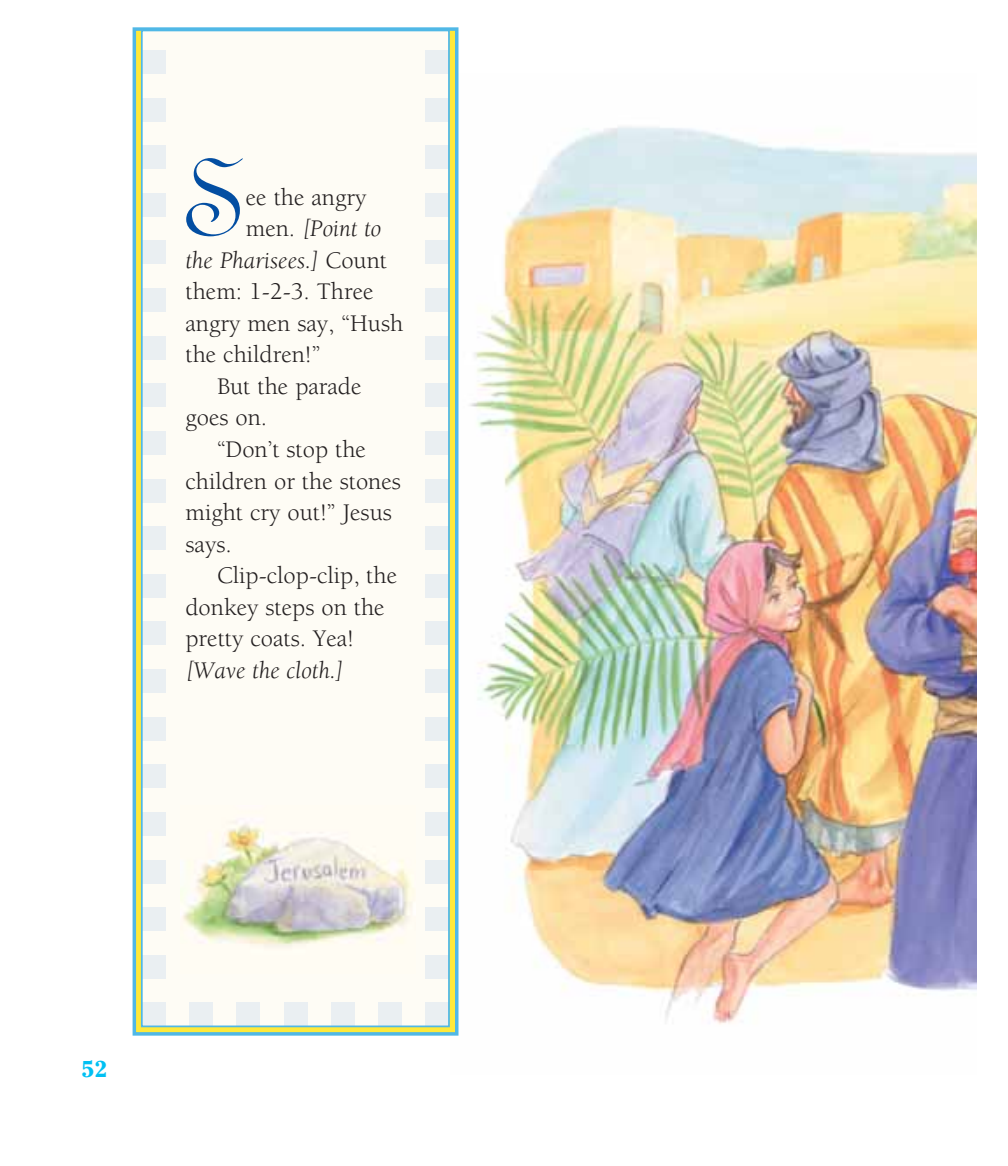
<style>
.page{position:relative;width:1008px;height:1166px;background:#fff}
.page>*{position:absolute;margin:0;border:0;box-sizing:border-box;transform-origin:0 0}
.t1{font:123.2px "Linoscript";color:#034ea2}
.t2{font:24.5px "Berkeley";color:#231f20}
.t3{font:italic 24.5px "Berkeley";color:#231f20}
.t4{font:700 22.75px "Cheltenham";color:#00c0f3}
.s1{font-style:normal}
</style>
<div class="page">
<img style="left:450px;top:74px;width:527px;height:962px">
<svg style="left:138px;top:32px;width:315px;height:998px;fill:#ffe93a"></svg>
<div style="left:133px;top:27px;width:325px;height:1008px;border:4px solid #50b8e6"></div>
<div style="left:142px;top:30px;width:307px;height:996px;background:#fefcf5"></div>
<div style="left:142px;top:1002px;width:24px;height:23px;background:#eaeff2"></div>
<div style="left:142px;top:954px;width:24px;height:24px;background:#eaeff2"></div>
<div style="left:142px;top:907px;width:24px;height:23px;background:#eaeff2"></div>
<div style="left:142px;top:859px;width:24px;height:24px;background:#eaeff2"></div>
<div style="left:142px;top:812px;width:24px;height:23px;background:#eaeff2"></div>
<div style="left:142px;top:764px;width:24px;height:24px;background:#eaeff2"></div>
<div style="left:142px;top:717px;width:24px;height:23px;background:#eaeff2"></div>
<div style="left:142px;top:669px;width:24px;height:24px;background:#eaeff2"></div>
<div style="left:142px;top:621px;width:24px;height:24px;background:#eaeff2"></div>
<div style="left:142px;top:574px;width:24px;height:23px;background:#eaeff2"></div>
<div style="left:142px;top:526px;width:24px;height:24px;background:#eaeff2"></div>
<div style="left:142px;top:479px;width:24px;height:23px;background:#eaeff2"></div>
<div style="left:142px;top:431px;width:24px;height:23px;background:#eaeff2"></div>
<div style="left:142px;top:383px;width:24px;height:24px;background:#eaeff2"></div>
<div style="left:142px;top:336px;width:24px;height:23px;background:#eaeff2"></div>
<div style="left:142px;top:288px;width:24px;height:24px;background:#eaeff2"></div>
<div style="left:142px;top:241px;width:24px;height:23px;background:#eaeff2"></div>
<div style="left:142px;top:193px;width:24px;height:23px;background:#eaeff2"></div>
<div style="left:142px;top:145px;width:24px;height:24px;background:#eaeff2"></div>
<div style="left:142px;top:98px;width:24px;height:23px;background:#eaeff2"></div>
<div style="left:189px;top:1002px;width:24px;height:23px;background:#eaeff2"></div>
<div style="left:237px;top:1002px;width:23px;height:23px;background:#eaeff2"></div>
<div style="left:284px;top:1002px;width:23px;height:23px;background:#eaeff2"></div>
<div style="left:331px;top:1002px;width:24px;height:23px;background:#eaeff2"></div>
<div style="left:378px;top:1002px;width:24px;height:23px;background:#eaeff2"></div>
<div style="left:425px;top:1002px;width:24px;height:23px;background:#eaeff2"></div>
<div style="left:425px;top:954px;width:24px;height:24px;background:#eaeff2"></div>
<div style="left:425px;top:907px;width:24px;height:23px;background:#eaeff2"></div>
<div style="left:425px;top:859px;width:24px;height:24px;background:#eaeff2"></div>
<div style="left:425px;top:812px;width:24px;height:23px;background:#eaeff2"></div>
<div style="left:425px;top:764px;width:24px;height:24px;background:#eaeff2"></div>
<div style="left:425px;top:717px;width:24px;height:23px;background:#eaeff2"></div>
<div style="left:425px;top:669px;width:24px;height:24px;background:#eaeff2"></div>
<div style="left:425px;top:621px;width:24px;height:24px;background:#eaeff2"></div>
<div style="left:425px;top:574px;width:24px;height:23px;background:#eaeff2"></div>
<div style="left:425px;top:526px;width:24px;height:24px;background:#eaeff2"></div>
<div style="left:425px;top:479px;width:24px;height:23px;background:#eaeff2"></div>
<div style="left:425px;top:431px;width:24px;height:23px;background:#eaeff2"></div>
<div style="left:425px;top:383px;width:24px;height:24px;background:#eaeff2"></div>
<div style="left:425px;top:336px;width:24px;height:23px;background:#eaeff2"></div>
<div style="left:425px;top:288px;width:24px;height:24px;background:#eaeff2"></div>
<div style="left:425px;top:241px;width:24px;height:23px;background:#eaeff2"></div>
<div style="left:425px;top:193px;width:24px;height:23px;background:#eaeff2"></div>
<div style="left:425px;top:145px;width:24px;height:24px;background:#eaeff2"></div>
<div style="left:425px;top:98px;width:24px;height:23px;background:#eaeff2"></div>
<div style="left:142px;top:50px;width:24px;height:24px;background:#eaeff2"></div>
<div style="left:425px;top:50px;width:24px;height:24px;background:#eaeff2"></div>
<div style="left:141px;top:30px;width:309px;height:997px;border:2px solid #50b8e6"></div>
<img style="left:183px;top:824px;width:231px;height:122px">
<h1 class="t1" style="left:182px;top:122px;width:63px">S</h1>
<p class="t2" style="left:246px;top:187px;width:122px">ee the angry</p>
<p class="t3" style="left:246px;top:219px;width:137px"><span class="s1">men.</span> [Point to</p>
<p class="t3" style="left:186px;top:250px;width:203px">the Pharisees.] <span class="s1">Count</span></p>
<p class="t2" style="left:186px;top:282px;width:190px">them: 1-2-3. Three</p>
<p class="t2" style="left:186px;top:314px;width:219px">angry men say, “Hush</p>
<p class="t2" style="left:186px;top:345px;width:136px">the children!”</p>
<p class="t2" style="left:217px;top:377px;width:146px">But the parade</p>
<p class="t2" style="left:186px;top:408px;width:83px">goes on.</p>
<p class="t2" style="left:217px;top:440px;width:151px">“Don’t stop the</p>
<p class="t2" style="left:186px;top:471px;width:217px">children or the stones</p>
<p class="t2" style="left:186px;top:503px;width:208px">might cry out!” Jesus</p>
<p class="t2" style="left:186px;top:534px;width:48px">says.</p>
<p class="t2" style="left:217px;top:566px;width:182px">Clip-clop-clip, the</p>
<p class="t2" style="left:186px;top:597px;width:201px">donkey steps on the</p>
<p class="t2" style="left:186px;top:629px;width:170px">pretty coats. Yea!</p>
<p class="t3" style="left:186px;top:660px;width:160px">[Wave the cloth.]</p>
<p class="t4" style="left:81px;top:1060px;width:27px">52</p>
</div>
